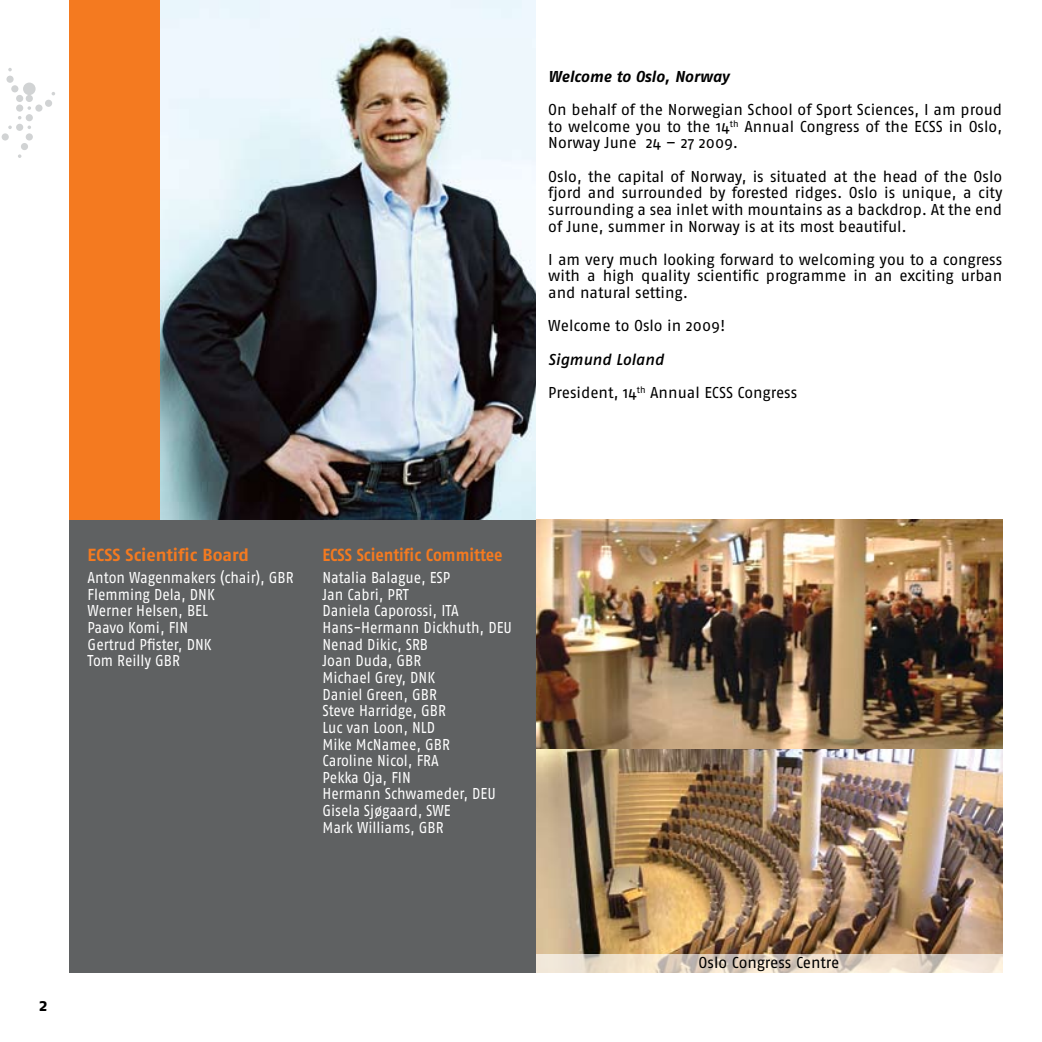
<style>
.page{position:relative;width:1042px;height:1042px;background:#fff}
.page>*{position:absolute;margin:0;border:0;box-sizing:border-box;transform-origin:0 0}
.t1{font:700 17.5px "Fago No";color:#f47a20;scale:.9 1}
.t2{font:700 17.5px "Fago No";color:#f47a20}
.t3{font:700 17.5px "Fago No";color:#000}
.t4{font:15.75px/16.6px "Fago No";color:#000;text-align:justify}
.t5{font:15.75px/16.6px "Fago No";color:#fff;scale:.9 1}
.t6{font:italic 700 15.75px "Fago No";color:#000}
.t7{font:italic 15.75px "Fago No Med";color:#000}
</style>
<div class="page">
<div style="left:21px;top:143px;width:7px;height:7px;background:#d1d3d4;border-radius:50%"></div>
<div style="left:2px;top:133px;width:7px;height:7px;background:#d1d3d4;border-radius:50%"></div>
<div style="left:26px;top:133px;width:7px;height:7px;background:#d1d3d4;border-radius:50%"></div>
<svg style="left:8px;top:126px;width:4px;height:3px"></svg>
<div style="left:16px;top:124px;width:7px;height:7px;background:#d1d3d4;border-radius:50%"></div>
<div style="left:26px;top:114px;width:7px;height:7px;background:#d1d3d4;border-radius:50%"></div>
<div style="left:16px;top:104px;width:7px;height:8px;background:#d1d3d4;border-radius:50%"></div>
<div style="left:35px;top:104px;width:8px;height:8px;background:#d1d3d4;border-radius:50%"></div>
<div style="left:45px;top:100px;width:7px;height:7px;background:#d1d3d4;border-radius:50%"></div>
<div style="left:16px;top:95px;width:7px;height:7px;background:#d1d3d4;border-radius:50%"></div>
<div style="left:26px;top:95px;width:7px;height:7px;background:#d1d3d4;border-radius:50%"></div>
<div style="left:11px;top:85px;width:7px;height:7px;background:#d1d3d4;border-radius:50%"></div>
<div style="left:23px;top:83px;width:13px;height:12px;background:#d1d3d4;border-radius:50%"></div>
<div style="left:6px;top:76px;width:8px;height:7px;background:#d1d3d4;border-radius:50%"></div>
<svg style="left:8px;top:68px;width:4px;height:3px"></svg>
<img style="left:536px;top:520px;width:466px;height:229px">
<img style="left:531px;top:749px;width:471px;height:224px">
<div style="left:69px;top:520px;width:467px;height:452px;background:#5f6162"></div>
<div style="left:69px;top:0;width:454px;height:520px;background:#f47a20"></div>
<img style="left:161px;top:0;width:375px;height:520px">
<svg style="left:536px;top:954px;width:466px;height:19px;background:#e6d9c8"></svg>
<p class="t6" style="left:548px;top:67px;width:182px">Welcome to Oslo, Norway</p>
<p class="t4" style="left:548px;top:101px;width:455px">On behalf of the Norwegian School of Sport Sciences, I am proud to welcome you to the 14<sup>th</sup> Annual Congress of the ECSS in Oslo, Norway June 24 – 27 2009.</p>
<p class="t4" style="left:548px;top:168px;width:456px">Oslo, the capital of Norway, is situated at the head of the Oslo fjord and surrounded by forested ridges. Oslo is unique, a city surrounding a sea inlet with mountains as a backdrop. At the end of June, summer in Norway is at its most beautiful.</p>
<p class="t4" style="left:548px;top:251px;width:455px">I am very much looking forward to welcoming you to a congress with a high quality scientific programme in an exciting urban and natural setting.</p>
<p class="t4" style="left:548px;top:317px;width:179px">Welcome to Oslo in 2009!</p>
<p class="t7" style="left:548px;top:350px;width:117px">Sigmund Loland</p>
<p class="t4" style="left:548px;top:384px;width:250px">President, 14<sup>th</sup> Annual ECSS Congress</p>
<p class="t2" style="left:88px;top:545px;width:163px">ECSS Scientific Board</p>
<p class="t5" style="left:88px;top:569px;width:230px">Anton Wagenmakers (chair), GBR<br>Flemming Dela, DNK<br>Werner Helsen, BEL<br>Paavo Komi, FIN<br>Gertrud Pfister, DNK<br>Tom Reilly GBR</p>
<p class="t1" style="left:322px;top:545px;width:202px">ECSS Scientific Committee</p>
<p class="t5" style="left:322px;top:569px;width:212px">Natalia Balague, ESP<br>Jan Cabri, PRT<br>Daniela Caporossi, ITA<br>Hans-Hermann Dickhuth, DEU<br>Nenad Dikic, SRB<br>Joan Duda, GBR<br>Michael Grey, DNK<br>Daniel Green, GBR<br>Steve Harridge, GBR<br>Luc van Loon, NLD<br>Mike McNamee, GBR<br>Caroline Nicol, FRA<br>Pekka Oja, FIN<br>Hermann Schwameder, DEU<br>Gisela Sjøgaard, SWE<br>Mark Williams, GBR</p>
<p class="t3" style="left:39px;top:994px;width:10px">2</p>
<p class="t4" style="left:698px;top:954px;width:142px">Oslo Congress Centre</p>
</div>
